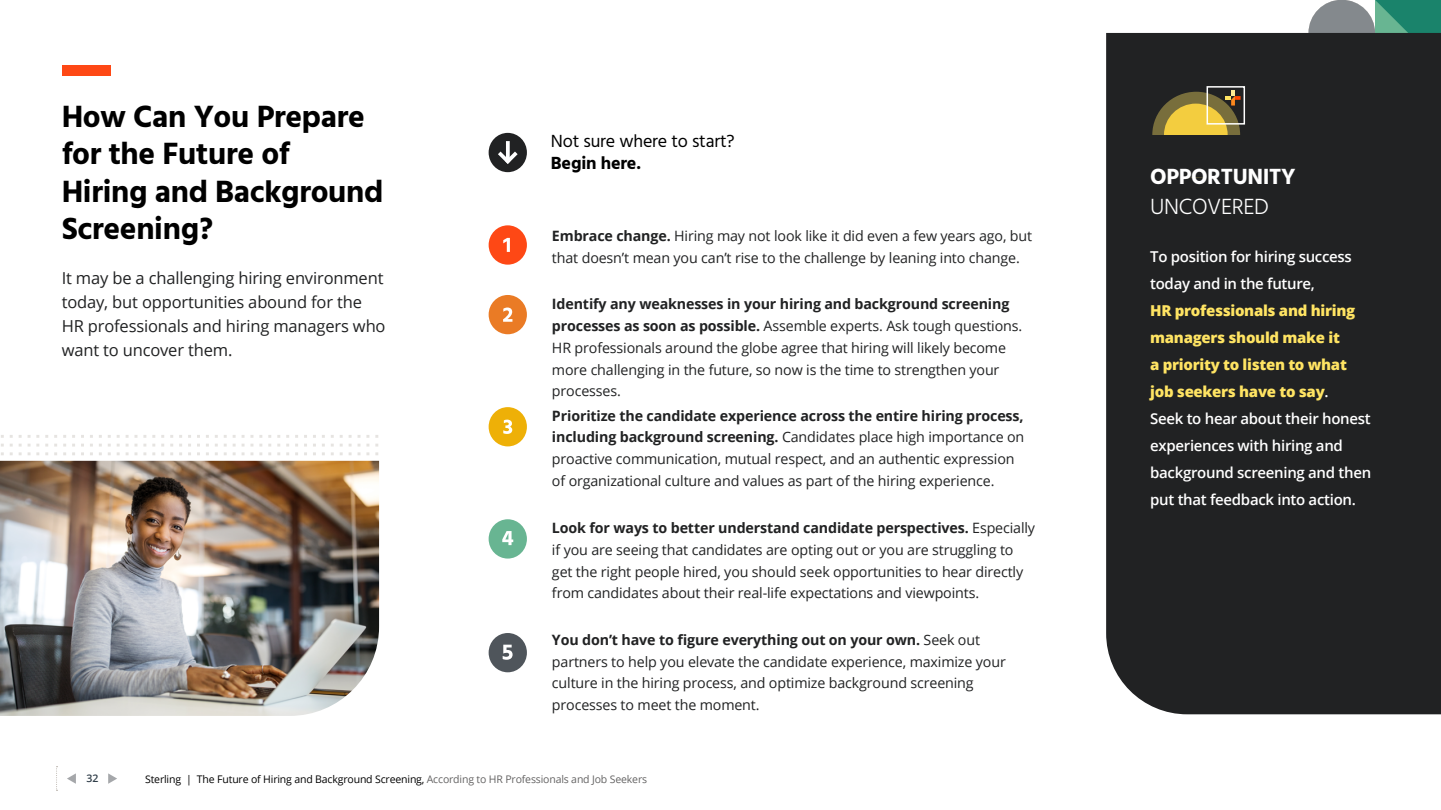
<style>
.page{position:relative;width:1441px;height:810px;background:#fff}
.page>*{position:absolute;margin:0;border:0;box-sizing:border-box;transform-origin:0 0}
.t1{font:700 31.5px/37.5px "Hind";letter-spacing:-.01em;color:#000}
.t2{font:700 22.5px "Hind";letter-spacing:-.015em;color:#fff}
.t3{font:300 22.5px "Hind";letter-spacing:-.015em;color:#fff}
.sidebar_headers{font:18px/21.6px "Hind";letter-spacing:-.01em;color:#000}
.t4{font:16.5px/24px "Open Sans";letter-spacing:-.01em;color:#212223}
.Large_Introduction{font:600 15px/27px "Open Sans";letter-spacing:-.02em;color:#fff}
.Side_bar_Body_19px{font:14.25px/21.8px "Open Sans";letter-spacing:-.01em;color:#212223}
.t5{font:10.5px "Open Sans";letter-spacing:-.015em;color:#000}
.t6{font:600 10.5px "Open Sans";color:#303e49}
.s1{font-weight:700}
.s2{color:#646363}
.s3{font-weight:800;color:#ffe463}
</style>
<div class="page">
<svg style="left:108px;top:773px;width:9px;height:11px"></svg>
<svg style="left:67px;top:773px;width:9px;height:11px"></svg>
<svg style="left:1255px;top:0;width:185px;height:33px"></svg>
<svg style="left:56px;top:766px;width:2px;height:25px"></svg>
<div style="left:1106px;top:33px;width:334px;height:681px;background:#212223"></div>
<div style="left:1152px;top:92px;width:87px;height:86px;background:#786e3c;border-radius:50%"></div>
<div style="left:1163px;top:104px;width:64px;height:62px;background:#f3cd3f;border-radius:50%"></div>
<div style="left:1206px;top:86px;width:38px;height:39px;border:2px solid #fff"></div>
<div style="left:1139px;top:135px;width:128px;height:43px;background:#212223"></div>
<svg style="left:1225px;top:90px;width:15px;height:15px"></svg>
<div style="left:62px;top:65px;width:48px;height:11px;background:#fe4815"></div>
<svg style="left:488px;top:133px;width:39px;height:39px"></svg>
<svg style="left:488px;top:225px;width:39px;height:40px"></svg>
<svg style="left:488px;top:295px;width:39px;height:39px"></svg>
<svg style="left:488px;top:407px;width:39px;height:39px"></svg>
<svg style="left:488px;top:519px;width:39px;height:40px"></svg>
<svg style="left:488px;top:633px;width:39px;height:39px"></svg>
<img style="left:0;top:461px;width:379px;height:255px">
<svg style="left:1px;top:435px;width:377px;height:20px"></svg>
<h1 class="t1" style="left:62px;top:97px;width:305px">How Can You Prepare for the Future of</h1>
<h1 class="t1" style="left:62px;top:172px;width:323px">Hiring and Background<br>Screening?</h1>
<p class="t4" style="left:62px;top:266px;width:325px">It may be a challenging hiring environment today, but opportunities abound for the HR professionals and hiring managers who want to uncover them.</p>
<p class="sidebar_headers" style="left:551px;top:131px;width:185px">Not sure where to start?<br><span class="s1">Begin here.</span></p>
<p class="Side_bar_Body_19px" style="left:552px;top:225px;width:481px"><span class="s1">Embrace change.</span> Hiring may not look like it did even a few years ago, but that doesn’t mean you can’t rise to the challenge by leaning into change.</p>
<h1 class="Side_bar_Body_19px" style="left:552px;top:293px;width:471px"><span class="s1">Identify any weaknesses in your hiring and background screening processes as soon as possible.</span> Assemble experts. Ask tough questions.<br>HR professionals around the globe agree that hiring will likely become more challenging in the future, so now is the time to strengthen your processes.</h1>
<h1 class="Side_bar_Body_19px" style="left:552px;top:404px;width:474px"><span class="s1">Prioritize the candidate experience across the entire hiring process, including background screening.</span> Candidates place high importance on proactive communication, mutual respect, and an authentic expression of organizational culture and values as part of the hiring experience.</h1>
<h1 class="Side_bar_Body_19px" style="left:552px;top:517px;width:484px"><span class="s1">Look for ways to better understand candidate perspectives.</span> Especially if you are seeing that candidates are opting out or you are struggling to get the right people hired, you should seek opportunities to hear directly from candidates about their real-life expectations and viewpoints.</h1>
<h1 class="Side_bar_Body_19px" style="left:552px;top:629px;width:455px"><span class="s1">You don’t have to figure everything out on your own.</span> Seek out partners to help you elevate the candidate experience, maximize your culture in the hiring process, and optimize background screening processes to meet the moment.</h1>
<p class="t6" style="left:86px;top:771px;width:13px">32</p>
<p class="t5" style="left:145px;top:772px;width:503px">Sterling | The Future of Hiring and Background Screening, <span class="s2">According to HR Professionals and Job Seekers</span></p>
<h1 class="t2" style="left:1150px;top:163px;width:147px">OPPORTUNITY</h1>
<h1 class="t3" style="left:1150px;top:191px;width:120px">UNCOVERED</h1>
<p class="Large_Introduction" style="left:1150px;top:243px;width:222px">To position for hiring success today and in the future,<br><span class="s3">HR professionals and hiring managers should make it<br>a priority to listen to what job seekers have to say</span>.<br>Seek to hear about their honest experiences with hiring and background screening and then put that feedback into action.</p>
</div>
